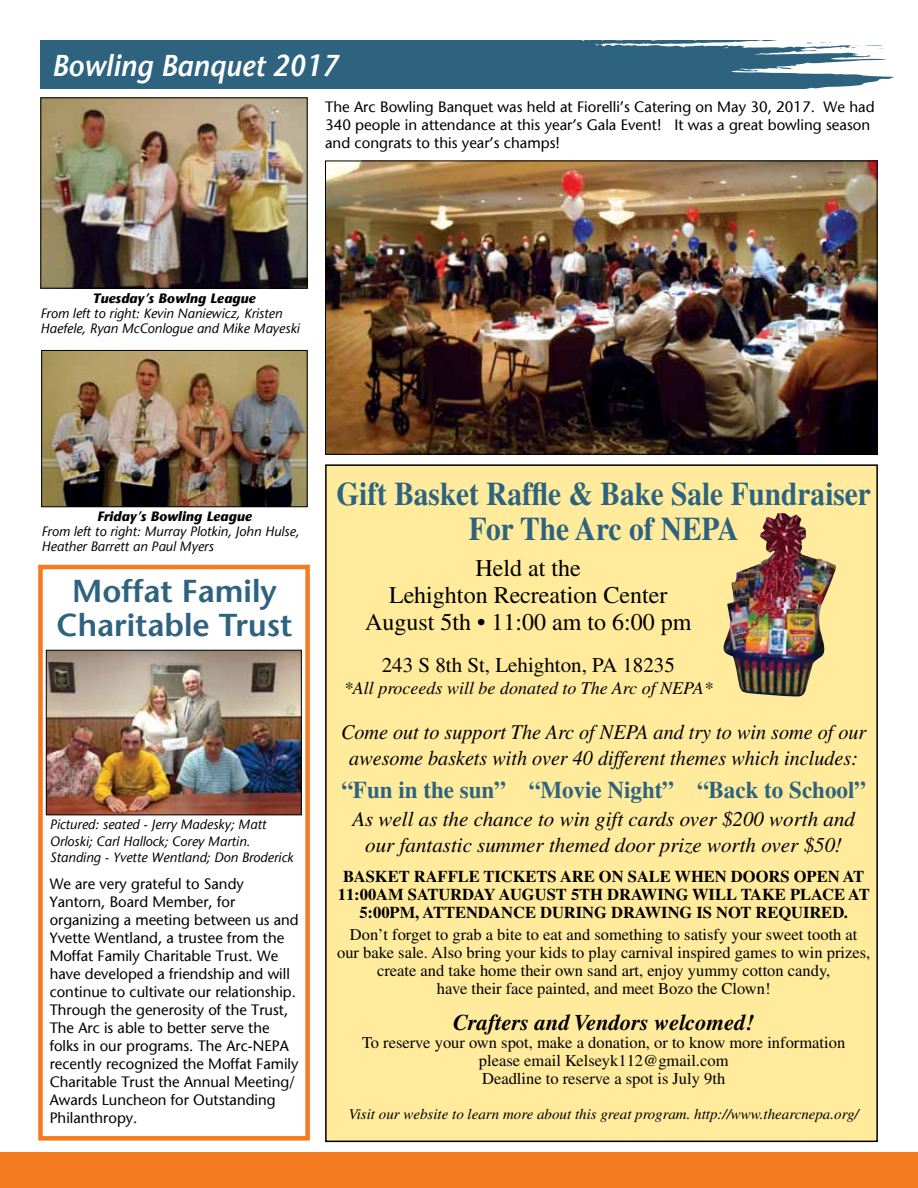
<style>
.page{position:relative;width:918px;height:1188px;background:#fff}
.page>*{position:absolute;margin:0;border:0;box-sizing:border-box;transform-origin:0 0}
.t1{font:700 33px/34.5px "Times";color:#2d637f;text-align:center;scale:.89 1}
.t2{font:600 31.5px/34.5px "Stone Sans Std";color:#2d637f;text-align:center}
.t3{font:italic 600 30px "Stone Sans Std";color:#fff;scale:.95 1}
.t4{font:24px/27px "Times";color:#000;text-align:center}
.t5{font:700 24px "Times";color:#2d637f;scale:.96 1}
.t6{font:italic 700 22.5px "Times";color:#000}
.t7{font:italic 21px/25.5px "Times";color:#000;text-align:center;scale:.96 1}
.t8{font:italic 21px/25.5px "Times";color:#000;text-align:center}
.t9{font:21px "Times";color:#000}
.t10{font:italic 18px "Times";color:#000}
.t11{font:16.5px/18px "Times";color:#000;text-align:center}
.t12{font:700 16.5px/18px "Times";color:#000;text-align:center}
.t13{font:15px/18px "Stone Sans";color:#000}
.t14{font:italic 15px "Times";color:#000}
.t15{font:italic 13.5px/15px "Stone Sans";color:#000}
.t16{font:italic 700 13.5px "Stone Sans";color:#000}
</style>
<div class="page">
<div style="left:38px;top:565px;width:272px;height:576px;border:4px solid #f47b20"></div>
<div style="left:0;top:1153px;width:918px;height:35px;background:#f47b20"></div>
<svg style="left:40px;top:40px;width:854px;height:49px;background:#41728b"></svg>
<img style="left:42px;top:100px;width:264px;height:187px">
<div style="left:40px;top:98px;width:268px;height:191px;border:1px solid #000"></div>
<div style="left:326px;top:465px;width:551px;height:676px;background:#ffeb9b"></div>
<img style="left:327px;top:163px;width:549px;height:290px">
<div style="left:325px;top:161px;width:553px;height:294px;border:1px solid #000"></div>
<img style="left:43px;top:352px;width:262px;height:153px">
<div style="left:41px;top:350px;width:266px;height:157px;border:1px solid #000"></div>
<img style="left:48px;top:652px;width:252px;height:161px">
<div style="left:46px;top:650px;width:256px;height:165px;border:1px solid #000"></div>
<img style="left:723px;top:513px;width:113px;height:184px">
<h3 class="t3" style="left:52px;top:47px;width:303px">Bowling Banquet 2017</h3>
<p class="t13" style="left:325px;top:97px;width:551px">The Arc Bowling Banquet was held at Fiorelli’s Catering on May 30, 2017. We had<br>340 people in attendance at this year’s Gala Event! It was a great bowling season and congrats to this year’s champs!</p>
<p class="t16" style="left:92px;top:290px;width:165px">Tuesday’s Bowlng League</p>
<p class="t15" style="left:40px;top:306px;width:261px">From left to right: Kevin Naniewicz, Kristen<br>Haefele, Ryan McConlogue and Mike Mayeski</p>
<p class="t16" style="left:97px;top:508px;width:156px">Friday’s Bowling League</p>
<p class="t15" style="left:41px;top:523px;width:260px">From left to right: Murray Plotkin, John Hulse,<br>Heather Barrett an Paul Myers</p>
<h2 class="t2" style="left:57px;top:574px;width:237px">Moffat Family<br>Charitable Trust</h2>
<p class="t15" style="left:50px;top:817px;width:245px;line-height:16.5px">Pictured: seated - Jerry Madesky; Matt<br>Orloski; Carl Hallock; Corey Martin.<br>Standing - Yvette Wentland; Don Broderick</p>
<p class="t13" style="left:50px;top:875px;width:251px">We are very grateful to Sandy Yantorn, Board Member, for organizing a meeting between us and Yvette Wentland, a trustee from the Moffat Family Charitable Trust. We have developed a friendship and will continue to cultivate our relationship.<br>Through the generosity of the Trust, The Arc is able to better serve the folks in our programs. The Arc-NEPA recently recognized the Moffat Family Charitable Trust the Annual Meeting/ Awards Luncheon for Outstanding Philanthropy.</p>
<h1 class="t1" style="left:336px;top:476px;width:602px">Gift Basket Raffle &amp; Bake Sale Fundraiser<br>For The Arc of NEPA</h1>
<h3 class="t4" style="left:365px;top:554px;width:328px">Held at the<br>Lehighton Recreation Center<br>August 5th • 11:00 am to 6:00 pm</h3>
<h3 class="t9" style="left:382px;top:653px;width:295px">243 S 8th St, Lehighton, PA 18235</h3>
<p class="t10" style="left:344px;top:678px;width:370px">*All proceeds will be donated to The Arc of NEPA*</p>
<h3 class="t7" style="left:341px;top:719px;width:549px">Come out to support The Arc of NEPA and try to win some of our awesome baskets with over 40 different themes which includes:</h3>
<h3 class="t5" style="left:341px;top:775px;width:548px">“Fun in the sun” “Movie Night” “Back to School”</h3>
<h3 class="t8" style="left:352px;top:806px;width:504px">As well as the chance to win gift cards over $200 worth and our fantastic summer themed door prize worth over $50!</h3>
<p class="t12" style="left:338px;top:867px;width:533px">BASKET RAFFLE TICKETS ARE ON SALE WHEN DOORS OPEN AT<br>11:00AM SATURDAY AUGUST 5TH DRAWING WILL TAKE PLACE AT<br>5:00PM, ATTENDANCE DURING DRAWING IS NOT REQUIRED.</p>
<p class="t11" style="left:337px;top:926px;width:535px">Don’t forget to grab a bite to eat and something to satisfy your sweet tooth at our bake sale. Also bring your kids to play carnival inspired games to win prizes, create and take home their own sand art, enjoy yummy cotton candy,<br>have their face painted, and meet Bozo the Clown!</p>
<h3 class="t6" style="left:453px;top:1009px;width:303px">Crafters and Vendors welcomed!</h3>
<p class="t11" style="left:362px;top:1034px;width:485px">To reserve your own spot, make a donation, or to know more information please email Kelseyk112@gmail.com<br>Deadline to reserve a spot is July 9th</p>
<p class="t14" style="left:349px;top:1105px;width:511px">Visit our website to learn more about this great program. http://www.thearcnepa.org/</p>
</div>
